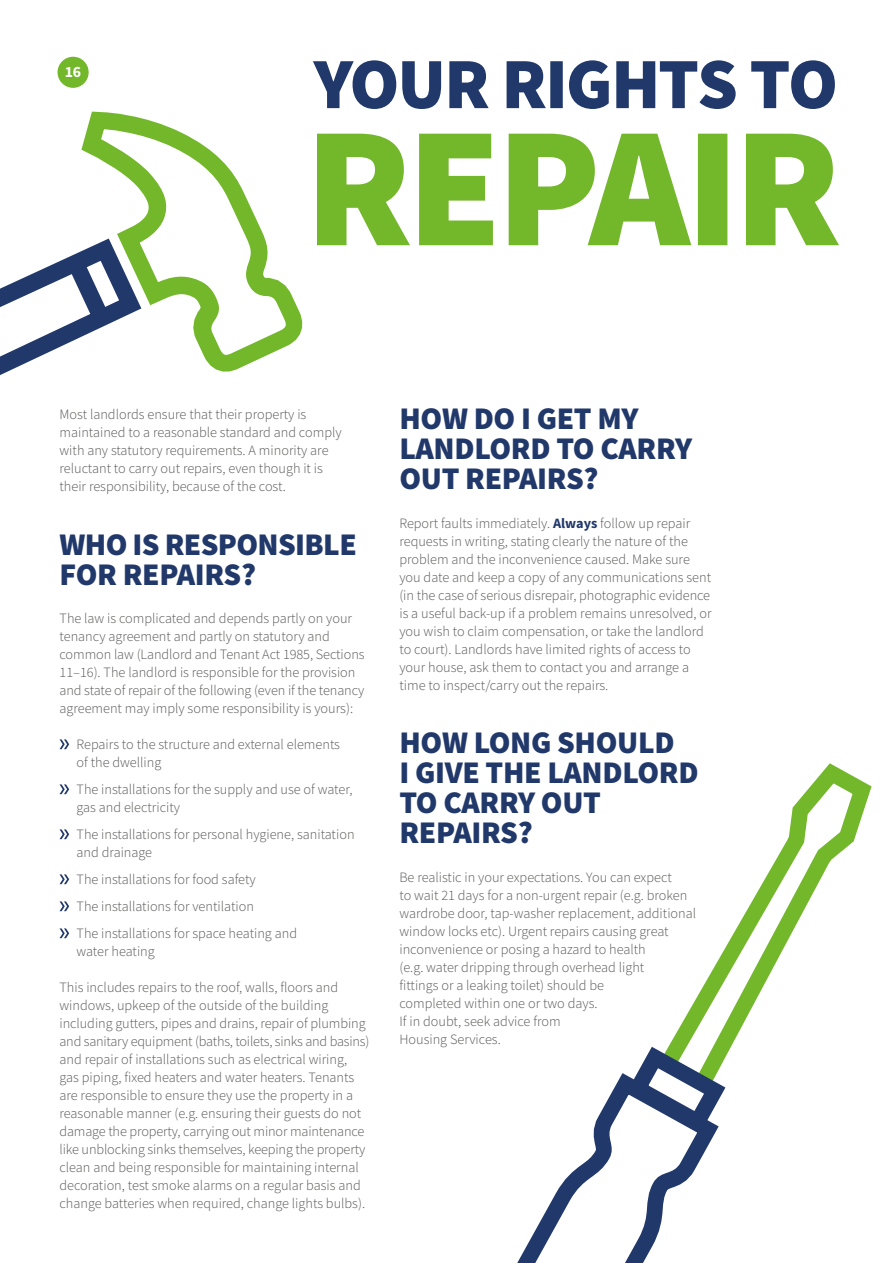
<style>
.page{position:relative;width:893px;height:1263px;background:#fff}
.page>*{position:absolute;margin:0;border:0;box-sizing:border-box;transform-origin:0 0}
.t1{font:900 31.5px/30px "Source Sans Pro";letter-spacing:-.01em;color:#21386a}
.t2{font:700 15.75px "Source Sans Pro";color:#fff}
.t3{font:300 14.25px/18px "Source Sans Pro";color:#575756}
.s1{font-weight:700;color:#21386a}
</style>
<div class="page">
<div style="left:58px;top:57px;width:31px;height:31px;background:#73b72b;border-radius:50%"></div>
<svg style="left:816px;top:763px;width:56px;height:74px"></svg>
<svg style="left:680px;top:780px;width:175px;height:246px"></svg>
<svg style="left:520px;top:1026px;width:222px;height:237px"></svg>
<svg style="left:60px;top:739px;width:9px;height:10px"></svg>
<svg style="left:60px;top:784px;width:9px;height:10px"></svg>
<svg style="left:60px;top:829px;width:9px;height:10px"></svg>
<svg style="left:60px;top:874px;width:9px;height:10px"></svg>
<svg style="left:60px;top:901px;width:9px;height:10px"></svg>
<svg style="left:60px;top:928px;width:9px;height:10px"></svg>
<svg style="left:67px;top:85px;width:264px;height:260px"></svg>
<svg style="left:0;top:128px;width:289px;height:247px"></svg>
<svg style="left:317px;top:134px;width:522px;height:111px;fill:#73b72b"></svg>
<svg style="left:313px;top:60px;width:522px;height:49px"></svg>
<p class="t2" style="left:65px;top:61px;width:18px">16</p>
<p class="t3" style="left:60px;top:405px;width:284px">Most landlords ensure that their property is maintained to a reasonable standard and comply with any statutory requirements. A minority are reluctant to carry out repairs, even though it is their responsibility, because of the cost.</p>
<h1 class="t1" style="left:60px;top:529px;width:299px">WHO IS RESPONSIBLE<br>FOR REPAIRS?</h1>
<p class="t3" style="left:60px;top:609px;width:307px">The law is complicated and depends partly on your tenancy agreement and partly on statutory and common law (Landlord and Tenant Act 1985, Sections 11–16). The landlord is responsible for the provision and state of repair of the following (even if the tenancy agreement may imply some responsibility is yours):</p>
<p class="t3" style="left:77px;top:735px;width:265px">Repairs to the structure and external elements of the dwelling</p>
<p class="t3" style="left:77px;top:780px;width:278px">The installations for the supply and use of water, gas and electricity</p>
<p class="t3" style="left:77px;top:825px;width:280px">The installations for personal hygiene, sanitation and drainage</p>
<p class="t3" style="left:77px;top:866px;width:222px;line-height:27px">The installations for food safety<br>The installations for ventilation<br>The installations for space heating and</p>
<p class="t3" style="left:77px;top:942px;width:80px">water heating</p>
<p class="t3" style="left:60px;top:978px;width:311px">This includes repairs to the roof, walls, floors and windows, upkeep of the outside of the building including gutters, pipes and drains, repair of plumbing and sanitary equipment (baths, toilets, sinks and basins) and repair of installations such as electrical wiring, gas piping, fixed heaters and water heaters. Tenants are responsible to ensure they use the property in a reasonable manner (e.g. ensuring their guests do not damage the property, carrying out minor maintenance like unblocking sinks themselves, keeping the property clean and being responsible for maintaining internal decoration, test smoke alarms on a regular basis and change batteries when required, change lights bulbs).</p>
<h1 class="t1" style="left:399px;top:403px;width:294px">HOW DO I GET MY<br>LANDLORD TO CARRY<br>OUT REPAIRS?</h1>
<p class="t3" style="left:399px;top:514px;width:314px">Report faults immediately. <span class="s1">Always</span> follow up repair requests in writing, stating clearly the nature of the problem and the inconvenience caused. Make sure you date and keep a copy of any communications sent (in the case of serious disrepair, photographic evidence is a useful back-up if a problem remains unresolved, or you wish to claim compensation, or take the landlord to court). Landlords have limited rights of access to your house, ask them to contact you and arrange a time to inspect/carry out the repairs.</p>
<h1 class="t1" style="left:399px;top:727px;width:301px">HOW LONG SHOULD<br>I GIVE THE LANDLORD<br>TO CARRY OUT<br>REPAIRS?</h1>
<p class="t3" style="left:399px;top:868px;width:298px">Be realistic in your expectations. You can expect<br>to wait 21 days for a non-urgent repair (e.g. broken wardrobe door, tap-washer replacement, additional window locks etc). Urgent repairs causing great inconvenience or posing a hazard to health<br>(e.g. water dripping through overhead light<br>fittings or a leaking toilet) should be<br>completed within one or two days.<br>If in doubt, seek advice from<br>Housing Services.</p>
</div>
